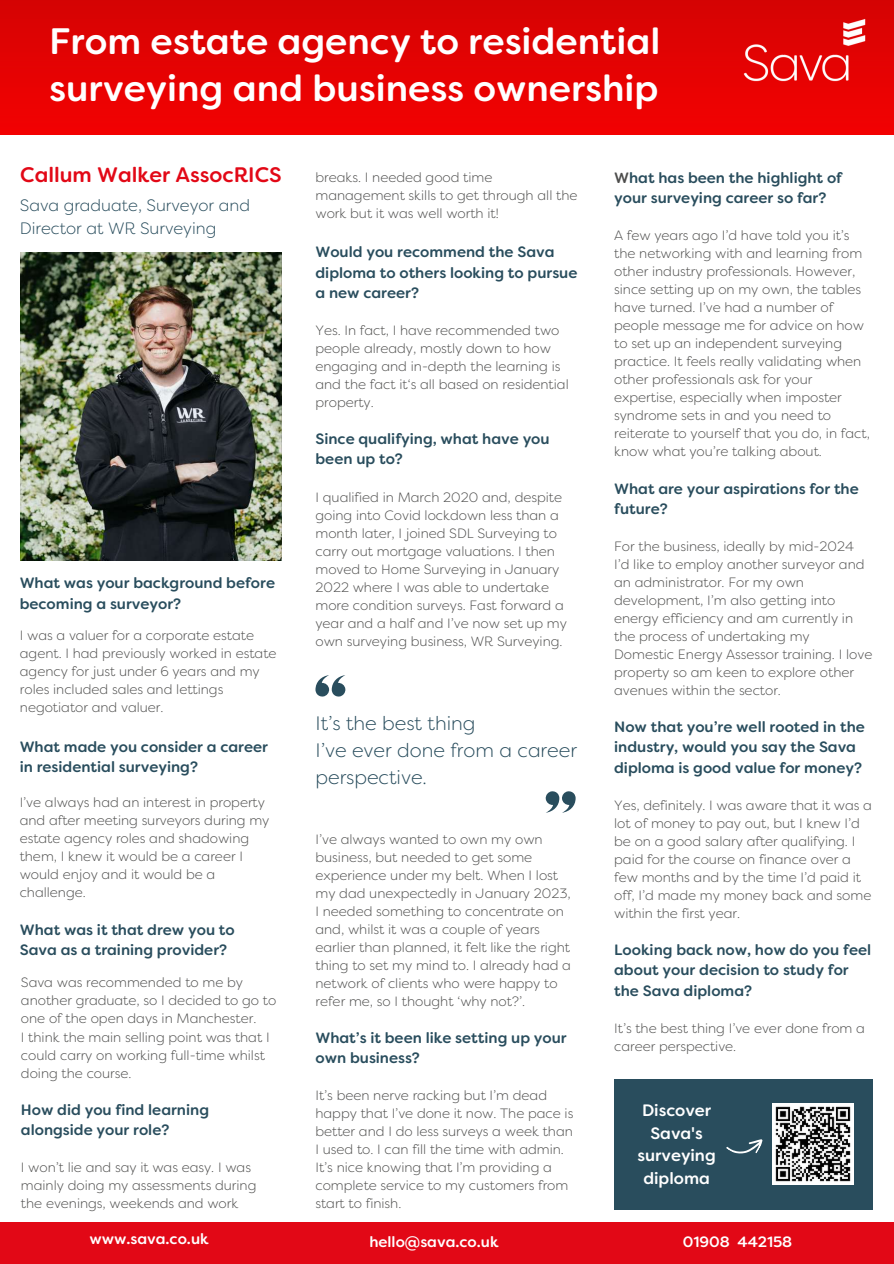
<style>
.page{position:relative;width:894px;height:1264px;background:#fff}
.page>*{position:absolute;margin:0;border:0;box-sizing:border-box;transform-origin:0 0}
.t1{font:500 36.75px/47.2px "Filson Soft";color:#fff}
.t2{font:500 21px "Filson Soft";color:#e20816}
.t3{font:300 19.5px/27px "Filson Soft";color:#294d5d}
.t4{font:300 16.5px/22.5px "Filson Soft";color:#294d5d}
.t5{font:500 16.5px/22.5px "Filson Soft";color:#fff;text-align:center}
.t6{font:500 15px/20.2px "Filson Soft";color:#294d5d}
.t7{font:500 15px "Filson Soft";color:#fff}
.t8{font:300 13.5px/18px "Filson Soft";color:#4d4d4c}
.s1{color:#4d4d4c}
</style>
<div class="page">
<img style="left:0;top:0;width:893px;height:134px">
<img style="left:706px;top:0;width:184px;height:83px">
<div style="left:0;top:1222px;width:893px;height:41px;background:#e20816"></div>
<svg style="left:545px;top:791px;width:30px;height:21px"></svg>
<svg style="left:315px;top:675px;width:30px;height:21px"></svg>
<div style="left:613px;top:1078px;width:259px;height:131px;background:#294d5d"></div>
<svg style="left:726px;top:1139px;width:36px;height:14px"></svg>
<img style="left:772px;top:1103px;width:81px;height:81px">
<img style="left:21px;top:253px;width:260px;height:308px">
<h1 class="t1" style="left:49px;top:18px;width:612px">From estate agency to residential surveying and business ownership</h1>
<h2 class="t2" style="left:20px;top:161px;width:263px">Callum Walker AssocRICS</h2>
<p class="t4" style="left:20px;top:194px;width:231px">Sava graduate, Surveyor and<br>Director at WR Surveying</p>
<p class="t6" style="left:20px;top:573px;width:257px">What was your background before becoming a surveyor?</p>
<p class="t8" style="left:20px;top:626px;width:258px">I was a valuer for a corporate estate agent. I had previously worked in estate agency for just under 6 years and my roles included sales and lettings negotiator and valuer.</p>
<p class="t6" style="left:20px;top:736px;width:250px">What made you consider a career in residential surveying?</p>
<p class="t8" style="left:20px;top:793px;width:251px">I’ve always had an interest in property and after meeting surveyors during my estate agency roles and shadowing them, I knew it would be a career I would enjoy and it would be a challenge.</p>
<p class="t6" style="left:20px;top:919px;width:216px">What was it that drew you to<br>Sava as a training provider?</p>
<p class="t8" style="left:21px;top:973px;width:257px">Sava was recommended to me by another graduate, so I decided to go to one of the open days in Manchester.<br>I think the main selling point was that I could carry on working full-time whilst doing the course.</p>
<p class="t6" style="left:21px;top:1099px;width:189px">How did you find learning alongside your role?</p>
<p class="t8" style="left:21px;top:1158px;width:237px">I won’t lie and say it was easy. I was mainly doing my assessments during the evenings, weekends and work</p>
<p class="t8" style="left:315px;top:168px;width:263px">breaks. I needed good time management skills to get through all the work but it was well worth it!</p>
<p class="t6" style="left:315px;top:242px;width:263px">Would you recommend the Sava diploma to others looking to pursue a new career?</p>
<p class="t8" style="left:315px;top:321px;width:255px">Yes. In fact, I have recommended two people already, mostly down to how engaging and in-depth the learning is and the fact it‘s all based on residential property.</p>
<p class="t6" style="left:315px;top:429px;width:236px">Since qualifying, what have you been up to?</p>
<p class="t8" style="left:315px;top:488px;width:253px">I qualified in March 2020 and, despite going into Covid lockdown less than a month later, I joined SDL Surveying to carry out mortgage valuations. I then moved to Home Surveying in January 2022 where I was able to undertake more condition surveys. Fast forward a year and a half and I’ve now set up my own surveying business, WR Surveying.</p>
<h3 class="t3" style="left:315px;top:709px;width:263px">It’s the best thing<br>I’ve ever done from a career perspective.</h3>
<p class="t8" style="left:315px;top:830px;width:257px">I’ve always wanted to own my own business, but needed to get some experience under my belt. When I lost my dad unexpectedly in January 2023, I needed something to concentrate on and, whilst it was a couple of years earlier than planned, it felt like the right thing to set my mind to. I already had a network of clients who were happy to refer me, so I thought ‘why not?’.</p>
<p class="t6" style="left:315px;top:1027px;width:253px">What’s it been like setting up your own business?</p>
<p class="t8" style="left:315px;top:1086px;width:259px">It’s been nerve racking but I’m dead happy that I’ve done it now. The pace is better and I do less surveys a week than I used to. I can fill the time with admin.<br>It’s nice knowing that I’m providing a complete service to my customers from start to finish.</p>
<p class="t6" style="left:614px;top:168px;width:229px"><span class="s1">W</span>hat has been the highlight of your surveying career so far?</p>
<p class="t8" style="left:614px;top:226px;width:257px">A few years ago I’d have told you it’s the networking with and learning from other industry professionals. However, since setting up on my own, the tables have turned. I’ve had a number of people message me for advice on how to set up an independent surveying practice. It feels really validating when other professionals ask for your expertise, especially when imposter syndrome sets in and you need to reiterate to yourself that you do, in fact, know what you’re talking about.</p>
<p class="t6" style="left:614px;top:478px;width:246px">What are your aspirations for the future?</p>
<p class="t8" style="left:614px;top:537px;width:259px">For the business, ideally by mid-2024<br>I’d like to employ another surveyor and an administrator. For my own development, I’m also getting into energy efficiency and am currently in the process of undertaking my Domestic Energy Assessor training. I love property so am keen to explore other avenues within the sector.</p>
<p class="t6" style="left:614px;top:717px;width:252px">Now that you’re well rooted in the industry, would you say the Sava diploma is good value for money?</p>
<p class="t8" style="left:614px;top:796px;width:259px">Yes, definitely. I was aware that it was a lot of money to pay out, but I knew I’d be on a good salary after qualifying. I paid for the course on finance over a few months and by the time I’d paid it off, I’d made my money back and some within the first year.</p>
<p class="t6" style="left:614px;top:939px;width:258px">Looking back now, how do you feel about your decision to study for the Sava diploma?</p>
<p class="t8" style="left:614px;top:1018px;width:252px">It’s the best thing I’ve ever done from a career perspective.</p>
<p class="t5" style="left:637px;top:1099px;width:80px">Discover<br>Sava's surveying diploma</p>
<p class="t7" style="left:89px;top:1228px;width:121px">www.sava.co.uk</p>
<p class="t7" style="left:369px;top:1231px;width:131px">hello@sava.co.uk</p>
<p class="t7" style="left:682px;top:1232px;width:111px">01908 442158</p>
</div>
